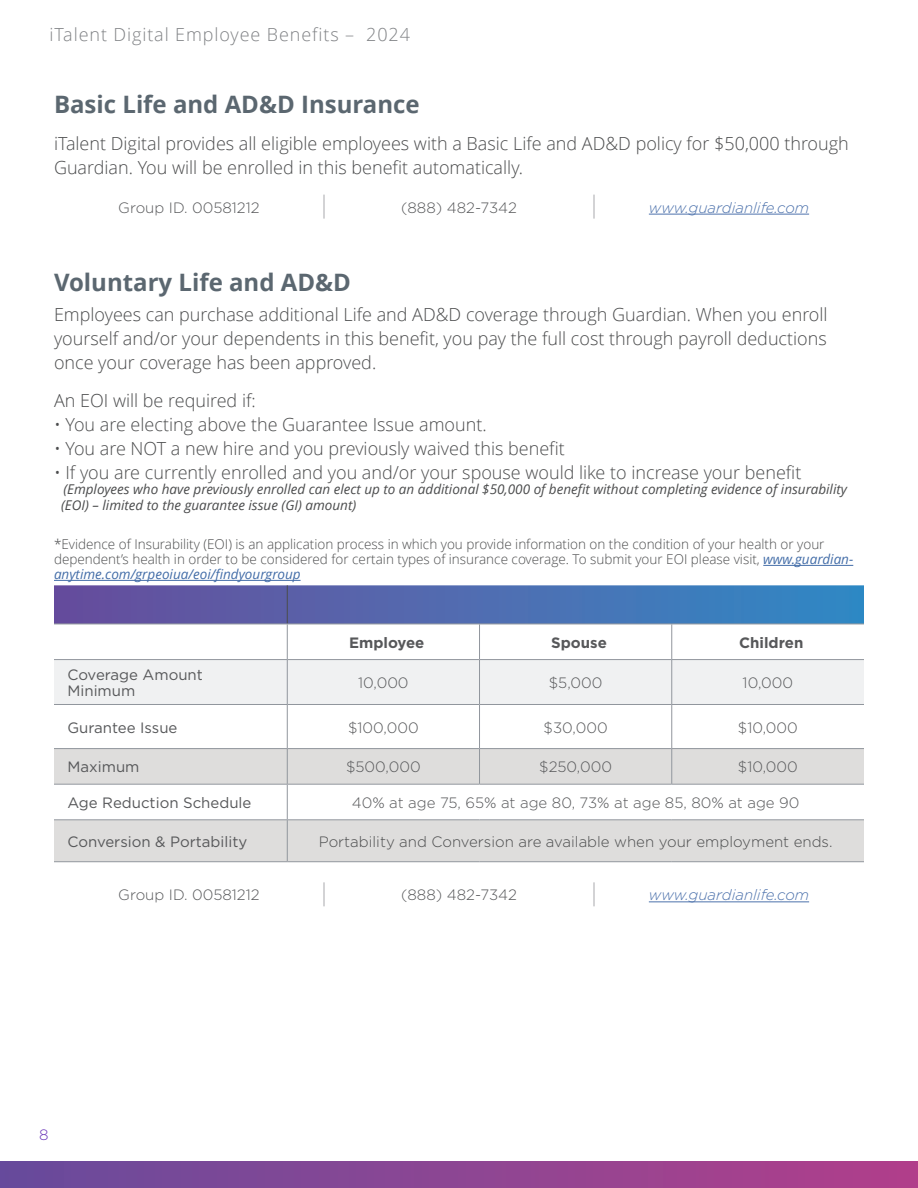
<style>
.page{position:relative;width:918px;height:1188px;background:#fff}
.page>*{position:absolute;margin:0;border:0;box-sizing:border-box;transform-origin:0 0}
.Title_1{font:700 24px "Open Sans";color:#5b6770}
.t1{font:300 18px/24px "Open Sans";color:#4b4c4d}
.t2{font:300 18px "Open Sans";letter-spacing:.05em;color:#808285}
.Table_Content{font:300 15px "Gotham";color:#57585a}
.Table_Content_Left{font:15px/16.5px "Gotham";color:#57585a}
.Table_Content-2{font:300 15px "Gotham";color:#4b4c4d}
.Table_Content-3{font:italic 300 15px "Gotham";color:#4d72ac}
.Table_Content_Left-2{font:700 15px "Gotham";color:#57585a}
.t3{font:300 15px "Gotham";color:#6b37b9}
.t4{font:300 13.5px/15px "Open Sans";color:#4b4c4d}
.t5{font:italic 13.5px/16.5px "Open Sans";color:#4b4c4d}
.s1{font-weight:400;font-style:italic;color:#436da8}
</style>
<div class="page">
<hr style="left:763px;top:565px;width:90px;height:1px;background:#436da8">
<hr style="left:54px;top:580px;width:247px;height:1px;background:#436da8">
<svg style="left:324px;top:195px;width:1px;height:24px"></svg>
<svg style="left:594px;top:195px;width:1px;height:24px"></svg>
<hr style="left:649px;top:214px;width:160px;height:1px;background:#4d72ac">
<svg style="left:54px;top:585px;width:810px;height:39px;background:#506cb0"></svg>
<div style="left:54px;top:660px;width:810px;height:44px;background:#f0f1f2"></div>
<div style="left:54px;top:749px;width:810px;height:112px;background:#dedddc"></div>
<svg style="left:54px;top:785px;width:810px;height:34px"></svg>
<hr style="left:287px;top:624px;width:1px;height:35px;background:#91969d">
<hr style="left:287px;top:660px;width:1px;height:44px;background:#91969d">
<hr style="left:287px;top:705px;width:1px;height:43px;background:#91969d">
<hr style="left:287px;top:749px;width:1px;height:35px;background:#91969d">
<hr style="left:287px;top:585px;width:1px;height:39px;background:#4b4d4d">
<hr style="left:287px;top:624px;width:193px;height:1px;background:#91969d">
<hr style="left:672px;top:624px;width:192px;height:1px;background:#91969d">
<hr style="left:287px;top:784px;width:193px;height:1px;background:#91969d">
<hr style="left:287px;top:785px;width:1px;height:34px;background:#91969d">
<hr style="left:480px;top:784px;width:192px;height:1px;background:#91969d">
<hr style="left:672px;top:784px;width:192px;height:1px;background:#91969d">
<hr style="left:287px;top:819px;width:193px;height:1px;background:#91969d">
<hr style="left:287px;top:820px;width:1px;height:41px;background:#91969d">
<hr style="left:480px;top:819px;width:192px;height:1px;background:#91969d">
<hr style="left:672px;top:819px;width:192px;height:1px;background:#91969d">
<hr style="left:287px;top:861px;width:193px;height:1px;background:#91969d">
<hr style="left:480px;top:861px;width:192px;height:1px;background:#91969d">
<hr style="left:672px;top:861px;width:192px;height:1px;background:#91969d">
<hr style="left:480px;top:624px;width:192px;height:1px;background:#91969d">
<hr style="left:479px;top:624px;width:1px;height:35px;background:#91969d">
<hr style="left:671px;top:624px;width:1px;height:35px;background:#91969d">
<hr style="left:480px;top:659px;width:192px;height:1px;background:#91969d">
<hr style="left:479px;top:660px;width:1px;height:44px;background:#91969d">
<hr style="left:671px;top:660px;width:1px;height:44px;background:#91969d">
<hr style="left:480px;top:704px;width:192px;height:1px;background:#91969d">
<hr style="left:479px;top:705px;width:1px;height:43px;background:#91969d">
<hr style="left:671px;top:705px;width:1px;height:43px;background:#91969d">
<hr style="left:480px;top:748px;width:192px;height:1px;background:#91969d">
<hr style="left:479px;top:749px;width:1px;height:35px;background:#91969d">
<hr style="left:671px;top:749px;width:1px;height:35px;background:#91969d">
<hr style="left:54px;top:624px;width:233px;height:1px;background:#91969d">
<hr style="left:54px;top:659px;width:233px;height:1px;background:#91969d">
<hr style="left:287px;top:659px;width:193px;height:1px;background:#91969d">
<hr style="left:672px;top:659px;width:192px;height:1px;background:#91969d">
<hr style="left:54px;top:704px;width:233px;height:1px;background:#91969d">
<hr style="left:287px;top:704px;width:193px;height:1px;background:#91969d">
<hr style="left:672px;top:704px;width:192px;height:1px;background:#91969d">
<hr style="left:54px;top:748px;width:233px;height:1px;background:#91969d">
<hr style="left:287px;top:748px;width:193px;height:1px;background:#91969d">
<hr style="left:672px;top:748px;width:192px;height:1px;background:#91969d">
<hr style="left:54px;top:784px;width:233px;height:1px;background:#91969d">
<hr style="left:54px;top:819px;width:233px;height:1px;background:#91969d">
<hr style="left:54px;top:861px;width:233px;height:1px;background:#91969d">
<svg style="left:324px;top:882px;width:1px;height:24px"></svg>
<svg style="left:594px;top:882px;width:1px;height:24px"></svg>
<hr style="left:649px;top:901px;width:160px;height:1px;background:#4d72ac">
<div style="left:0;top:1161px;width:918px;height:27px;background:linear-gradient(to right,#684b9c,#b13f8a)"></div>
<p class="t2" style="left:49px;top:24px;width:362px">iTalent Digital Employee Benefits – 2024</p>
<p class="Title_1" style="left:54px;top:91px;width:367px">Basic Life and AD&amp;D Insurance</p>
<p class="t1" style="left:54px;top:132px;width:796px">iTalent Digital provides all eligible employees with a Basic Life and AD&amp;D policy for $50,000 through<br>Guardian. You will be enrolled in this benefit automatically.</p>
<p class="Table_Content" style="left:118px;top:198px;width:143px">Group ID. 00581212</p>
<p class="Table_Content" style="left:401px;top:198px;width:117px">(888) 482-7342</p>
<p class="Table_Content-3" style="left:649px;top:198px;width:162px">www.guardianlife.com</p>
<p class="Title_1" style="left:54px;top:268px;width:298px">Voluntary Life and AD&amp;D</p>
<p class="t1" style="left:54px;top:303px;width:775px;text-align:justify">Employees can purchase additional Life and AD&amp;D coverage through Guardian. When you enroll yourself and/or your dependents in this benefit, you pay the full cost through payroll deductions once your coverage has been approved.</p>
<p class="t1" style="left:54px;top:389px;width:203px">An EOI will be required if:</p>
<p class="t1" style="left:54px;top:413px;width:434px">• You are electing above the Guarantee Issue amount.</p>
<p class="t1" style="left:54px;top:437px;width:512px">• You are NOT a new hire and you previously waived this benefit</p>
<p class="t1" style="left:54px;top:461px;width:749px">• If you are currently enrolled and you and/or your spouse would like to increase your benefit</p>
<p class="t5" style="left:61px;top:481px;width:788px">(Employees who have previously enrolled can elect up to an additional $50,000 of benefit without completing evidence of insurability (EOI) – limited to the guarantee issue (GI) amount)</p>
<p class="t4" style="left:54px;top:537px;width:801px">*Evidence of Insurability (EOI) is an application process in which you provide information on the condition of your health or your dependent’s health in order to be considered for certain types of insurance coverage. To submit your EOI please visit, <span class="s1">www.guardian&shy;anytime.com/grpeoiua/eoi/findyourgroup</span></p>
<p class="Table_Content_Left-2" style="left:349px;top:633px;width:77px">Employee</p>
<p class="Table_Content_Left-2" style="left:551px;top:633px;width:57px">Spouse</p>
<p class="Table_Content_Left-2" style="left:739px;top:633px;width:66px">Children</p>
<p class="Table_Content_Left" style="left:67px;top:666px;width:137px">Coverage Amount<br>Minimum</p>
<p class="Table_Content" style="left:358px;top:673px;width:52px">10,000</p>
<p class="Table_Content" style="left:549px;top:673px;width:55px">$5,000</p>
<p class="Table_Content" style="left:743px;top:673px;width:52px">10,000</p>
<p class="Table_Content_Left" style="left:67px;top:719px;width:111px">Gurantee Issue</p>
<p class="Table_Content" style="left:348px;top:718px;width:72px">$100,000</p>
<p class="Table_Content" style="left:544px;top:718px;width:66px">$30,000</p>
<p class="Table_Content" style="left:738px;top:718px;width:61px">$10,000</p>
<p class="Table_Content_Left" style="left:68px;top:759px;width:74px">Maximum</p>
<p class="Table_Content" style="left:346px;top:758px;width:76px">$500,000</p>
<p class="Table_Content" style="left:539px;top:758px;width:74px">$250,000</p>
<p class="Table_Content" style="left:738px;top:758px;width:61px">$10,000</p>
<p class="Table_Content_Left" style="left:68px;top:794px;width:185px">Age Reduction Schedule</p>
<p class="Table_Content" style="left:352px;top:793px;width:449px">40% at age 75, 65% at age 80, 73% at age 85, 80% at age 90</p>
<p class="Table_Content_Left" style="left:68px;top:833px;width:181px">Conversion &amp; Portability</p>
<p class="Table_Content-2" style="left:319px;top:832px;width:515px">Portability and Conversion are available when your employment ends.</p>
<p class="Table_Content" style="left:118px;top:886px;width:143px">Group ID. 00581212</p>
<p class="Table_Content" style="left:401px;top:886px;width:117px">(888) 482-7342</p>
<p class="Table_Content-3" style="left:649px;top:886px;width:162px">www.guardianlife.com</p>
<p class="t3" style="left:39px;top:1125px;width:11px">8</p>
</div>
